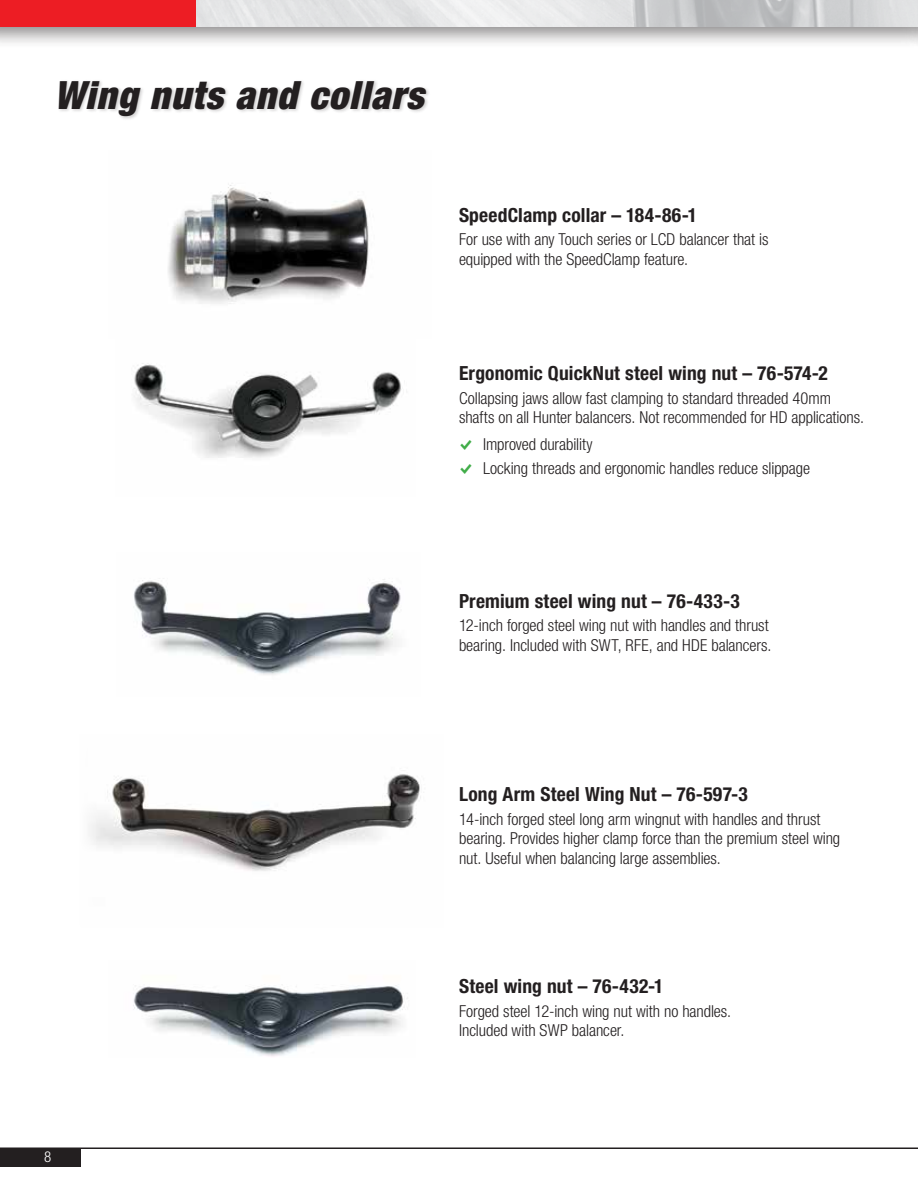
<style>
.page{position:relative;width:918px;height:1188px;background:#fff}
.page>*{position:absolute;margin:0;border:0;box-sizing:border-box;transform-origin:0 0}
.t1{font:italic 900 condensed 39px "Helvetica Neue LT Std";letter-spacing:.025em;color:#231f20}
.t2{font:700 condensed 19.5px "Helvetica Neue LT Std";letter-spacing:.01em;color:#231f20}
.t3{font:300 condensed 16.5px/19.8px "Helvetica Neue LT Std";letter-spacing:-.005em;color:#231f20}
.t4{font:300 condensed 15px "Helvetica Neue LT Std";color:#fff}
.s1{font-family:"Modern Pictograms";font-weight:400;font-stretch:normal;font-size:17.25px;color:#41ad49}
</style>
<div class="page">
<div style="left:0;top:1148px;width:81px;height:19px;background:#231f20"></div>
<hr style="left:0;top:1148px;width:918px;height:1px;background:#231f20">
<img style="left:89px;top:774px;width:332px;height:97px">
<img style="left:133px;top:579px;width:268px;height:96px">
<img style="left:133px;top:985px;width:271px;height:72px">
<img style="left:168px;top:185px;width:201px;height:119px">
<div style="left:57px;top:79px;width:374px;height:42px;background:#231f20;opacity:.2"></div>
<img style="left:134px;top:363px;width:267px;height:95px">
<div style="left:0;top:0;width:918px;height:49px;background:#231f20;opacity:.5"></div>
<img style="left:196px;top:0;width:721px;height:27px">
<div style="left:0;top:0;width:196px;height:27px;background:#ed1d24"></div>
<svg style="left:917px;top:0;width:1px;height:27px"></svg>
<h1 class="t1" style="left:54px;top:71px;width:371px">Wing nuts and collars</h1>
<p class="t2" style="left:459px;top:203px;width:240px">SpeedClamp collar – 184-86-1</p>
<p class="t3" style="left:459px;top:229px;width:311px">For use with any Touch series or LCD balancer that is equipped with the SpeedClamp feature.</p>
<p class="t2" style="left:459px;top:362px;width:370px">Ergonomic QuickNut steel wing nut – 76-574-2</p>
<p class="t3" style="left:459px;top:388px;width:406px">Collapsing jaws allow fast clamping to standard threaded 40mm shafts on all Hunter balancers. Not recommended for HD applications.</p>
<p class="t3" style="left:459px;top:432px;width:353px;line-height:24.3px"><span class="s1">%</span> Improved durability<br><span class="s1">%</span> Locking threads and ergonomic handles reduce slippage</p>
<p class="t2" style="left:459px;top:590px;width:282px">Premium steel wing nut – 76-433-3</p>
<p class="t3" style="left:459px;top:616px;width:314px">12-inch forged steel wing nut with handles and thrust bearing. Included with SWT, RFE, and HDE balancers.</p>
<p class="t4" style="left:44px;top:1148px;width:9px">8</p>
<p class="t2" style="left:459px;top:783px;width:290px">Long Arm Steel Wing Nut – 76-597-3</p>
<p class="t3" style="left:459px;top:809px;width:383px">14-inch forged steel long arm wingnut with handles and thrust bearing. Provides higher clamp force than the premium steel wing nut. Useful when balancing large assemblies.</p>
<p class="t2" style="left:459px;top:975px;width:206px">Steel wing nut – 76-432-1</p>
<p class="t3" style="left:459px;top:1001px;width:274px">Forged steel 12-inch wing nut with no handles.<br>Included with SWP balancer.</p>
</div>
